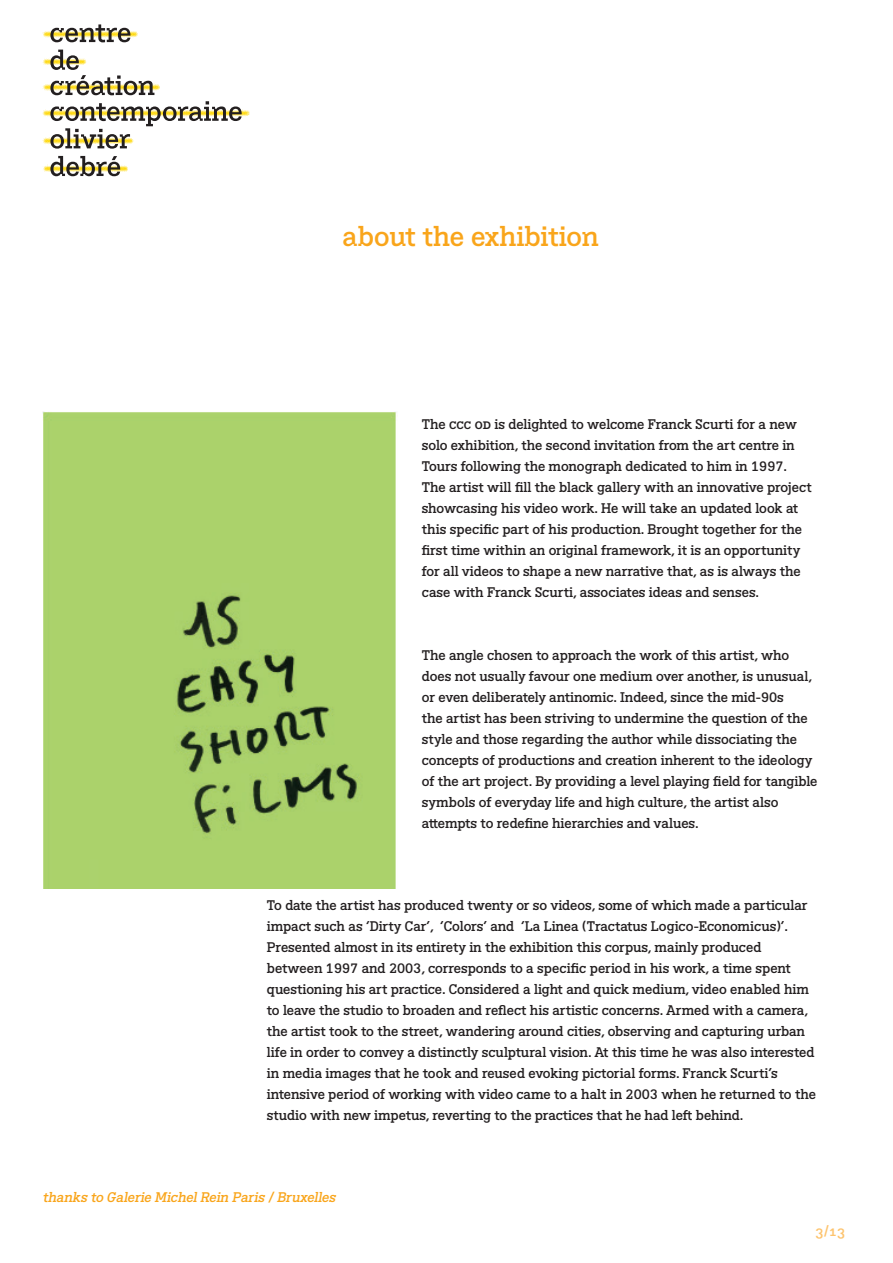
<style>
.page{position:relative;width:893px;height:1263px;background:#fff}
.page>*{position:absolute;margin:0;border:0;box-sizing:border-box;transform-origin:0 0}
.t1{font:27px "BVHCCCOD Titrage";color:#f9a51b}
.t2{font:14.25px "BVHCCCOD";color:#fdc36d}
.t3{font:13.5px/21px "BVHCCCOD";letter-spacing:-.01em;color:#231f20}
.t4{font:italic 13.5px "BVHCCCOD";color:#f9a51b}
</style>
<div class="page">
<img style="left:43px;top:31px;width:207px;height:141px">
<svg style="left:50px;top:24px;width:80px;height:18px"></svg>
<svg style="left:50px;top:50px;width:104px;height:45px"></svg>
<svg style="left:50px;top:101px;width:192px;height:48px"></svg>
<svg style="left:50px;top:156px;width:70px;height:20px"></svg>
<img style="left:43px;top:411px;width:354px;height:478px">
<h1 class="t1" style="left:342px;top:218px;width:258px">about the exhibition</h1>
<p class="t3" style="left:422px;top:414px;width:391px">The ccc od is delighted to welcome Franck Scurti for a new solo exhibition, the second invitation from the art centre in Tours following the monograph dedicated to him in 1997.<br>The artist will fill the black gallery with an innovative project showcasing his video work. He will take an updated look at this specific part of his production. Brought together for the first time within an original framework, it is an opportunity for all videos to shape a new narrative that, as is always the case with Franck Scurti, associates ideas and senses.</p>
<p class="t3" style="left:422px;top:645px;width:397px">The angle chosen to approach the work of this artist, who does not usually favour one medium over another, is unusual, or even deliberately antinomic. Indeed, since the mid-90s<br>the artist has been striving to undermine the question of the style and those regarding the author while dissociating the concepts of productions and creation inherent to the ideology of the art project. By providing a level playing field for tangible symbols of everyday life and high culture, the artist also attempts to redefine hierarchies and values.</p>
<p class="t3" style="left:267px;top:896px;width:551px">To date the artist has produced twenty or so videos, some of which made a particular impact such as ‘Dirty Car’, ‘Colors’ and ‘La Linea (Tractatus Logico-Economicus)’.<br>Presented almost in its entirety in the exhibition this corpus, mainly produced between 1997 and 2003, corresponds to a specific period in his work, a time spent questioning his art practice. Considered a light and quick medium, video enabled him to leave the studio to broaden and reflect his artistic concerns. Armed with a camera, the artist took to the street, wandering around cities, observing and capturing urban life in order to convey a distinctly sculptural vision. At this time he was also interested in media images that he took and reused evoking pictorial forms. Franck Scurti’s intensive period of working with video came to a halt in 2003 when he returned to the studio with new impetus, reverting to the practices that he had left behind.</p>
<p class="t4" style="left:43px;top:1188px;width:298px">thanks to Galerie MichelRein Paris /Bruxelles</p>
<p class="t2" style="left:815px;top:1221px;width:32px">3/13</p>
</div>
